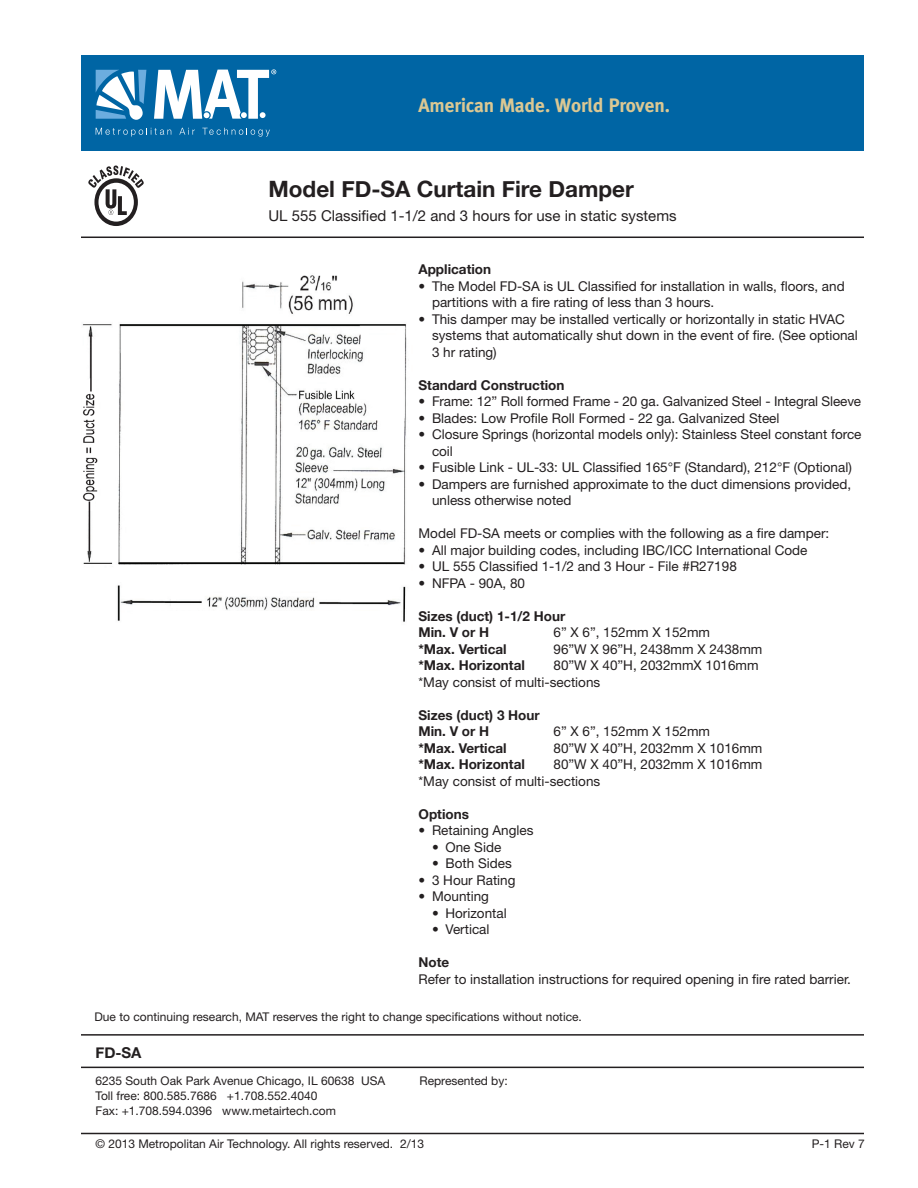
<style>
.page{position:relative;width:918px;height:1188px;background:#fff}
.page>*{position:absolute;margin:0;border:0;box-sizing:border-box;transform-origin:0 0}
.t1{font:700 22.5px "Helvetica Neue";color:#231f20}
.t2{font:700 19.5px "Meta";color:#dbc893}
.t3{font:15px "Helvetica Neue";color:#231f20}
.t4{font:700 15px "Helvetica Neue";color:#231f20}
.t5{font:13.5px/16.5px "Helvetica Neue";color:#231f20}
.t6{font:700 13.5px/16.5px "Helvetica Neue";color:#231f20}
.t7{font:12px/15px "Helvetica Neue";color:#231f20}
</style>
<div class="page">
<svg style="left:88px;top:165px;width:56px;height:61px"></svg>
<hr style="left:81px;top:1133px;width:783px;height:1px;background:#231f20">
<hr style="left:81px;top:1067px;width:783px;height:1px;background:#231f20">
<hr style="left:81px;top:237px;width:783px;height:1px;background:#231f20">
<hr style="left:81px;top:1034px;width:783px;height:2px;background:#231f20">
<div style="left:82px;top:55px;width:782px;height:96px;background:#0065a4"></div>
<svg style="left:96px;top:128px;width:75px;height:9px"></svg>
<svg style="left:179px;top:128px;width:16px;height:7px"></svg>
<svg style="left:202px;top:128px;width:68px;height:9px"></svg>
<svg style="left:96px;top:70px;width:50px;height:50px"></svg>
<svg style="left:154px;top:69px;width:122px;height:50px"></svg>
<img style="left:82px;top:275px;width:325px;height:347px">
<svg style="left:82px;top:380px;width:15px;height:131px"></svg>
<img style="left:83px;top:393px;width:15px;height:107px">
<hr style="left:90px;top:335px;width:2px;height:56px;background:#231f20">
<hr style="left:89px;top:501px;width:1px;height:50px;background:#231f20">
<div style="left:146px;top:612px;width:236px;height:30px;background:#fff"></div>
<div style="left:146px;top:611px;width:234px;height:29px;background:#fff"></div>
<h2 class="t2" style="left:418px;top:94px;width:253px">American Made. World Proven.</h2>
<h1 class="t1" style="left:268px;top:171px;width:367px">Model FD-SA Curtain Fire Damper</h1>
<p class="t3" style="left:268px;top:207px;width:410px">UL 555 Classified 1-1/2 and 3 hours for use in static systems</p>
<p class="t6" style="left:418px;top:262px;width:74px">Application</p>
<p class="t5" style="left:432px;top:278px;width:414px;text-indent:-14px">• The Model FD-SA is UL Classified for installation in walls, floors, and partitions with a fire rating of less than 3 hours.</p>
<p class="t5" style="left:432px;top:311px;width:427px;text-indent:-14px">• This damper may be installed vertically or horizontally in static HVAC systems that automatically shut down in the event of fire. (See optional<br>3 hr rating)</p>
<p class="t6" style="left:418px;top:377px;width:148px">Standard Construction</p>
<p class="t5" style="left:418px;top:393px;width:444px">• Frame: 12” Roll formed Frame - 20 ga. Galvanized Steel - Integral Sleeve</p>
<p class="t5" style="left:418px;top:410px;width:363px">• Blades: Low Profile Roll Formed - 22 ga. Galvanized Steel</p>
<p class="t5" style="left:432px;top:426px;width:431px;text-indent:-14px">• Closure Springs (horizontal models only): Stainless Steel constant force coil</p>
<p class="t5" style="left:418px;top:459px;width:435px">• Fusible Link - UL-33: UL Classified 165°F (Standard), 212°F (Optional)</p>
<p class="t5" style="left:432px;top:476px;width:421px;text-indent:-14px">• Dampers are furnished approximate to the duct dimensions provided, unless otherwise noted</p>
<p class="t5" style="left:418px;top:525px;width:412px">Model FD-SA meets or complies with the following as a fire damper:</p>
<p class="t5" style="left:418px;top:542px;width:391px">• All major building codes, including IBC/ICC International Code</p>
<p class="t5" style="left:418px;top:558px;width:320px">• UL 555 Classified 1-1/2 and 3 Hour - File #R27198</p>
<p class="t5" style="left:418px;top:575px;width:108px">• NFPA - 90A, 80</p>
<p class="t6" style="left:418px;top:608px;width:148px">Sizes (duct) 1-1/2 Hour<br>Min. V or H</p>
<p class="t5" style="left:554px;top:624px;width:158px">6” X 6”, 152mm X 152mm</p>
<p class="t6" style="left:418px;top:641px;width:90px">*Max. Vertical</p>
<p class="t5" style="left:554px;top:641px;width:210px">96”W X 96”H, 2438mm X 2438mm</p>
<p class="t6" style="left:418px;top:658px;width:108px">*Max. Horizontal</p>
<p class="t5" style="left:418px;top:657px;width:342px;text-indent:135px">80”W X 40”H, 2032mmX 1016mm *May consist of multi-sections</p>
<p class="t6" style="left:418px;top:707px;width:123px">Sizes (duct) 3 Hour<br>Min. V or H</p>
<p class="t5" style="left:554px;top:723px;width:158px">6” X 6”, 152mm X 152mm</p>
<p class="t6" style="left:418px;top:740px;width:90px">*Max. Vertical</p>
<p class="t5" style="left:554px;top:740px;width:210px">80”W X 40”H, 2032mm X 1016mm</p>
<p class="t6" style="left:418px;top:757px;width:108px">*Max. Horizontal</p>
<p class="t5" style="left:418px;top:756px;width:345px;text-indent:135px">80”W X 40”H, 2032mm X 1016mm *May consist of multi-sections</p>
<p class="t6" style="left:418px;top:806px;width:52px">Options</p>
<p class="t5" style="left:418px;top:822px;width:117px">• Retaining Angles</p>
<p class="t5" style="left:432px;top:839px;width:71px">• One Side</p>
<p class="t5" style="left:432px;top:855px;width:81px">• Both Sides</p>
<p class="t5" style="left:418px;top:872px;width:99px">• 3 Hour Rating</p>
<p class="t5" style="left:418px;top:888px;width:72px">• Mounting</p>
<p class="t5" style="left:432px;top:905px;width:76px">• Horizontal</p>
<p class="t5" style="left:432px;top:921px;width:59px">• Vertical</p>
<p class="t6" style="left:418px;top:955px;width:32px">Note</p>
<p class="t5" style="left:418px;top:971px;width:434px">Refer to installation instructions for required opening in fire rated barrier.</p>
<p class="t7" style="left:94px;top:1009px;width:489px">Due to continuing research, MAT reserves the right to change specifications without notice.</p>
<p class="t4" style="left:95px;top:1041px;width:48px">FD-SA</p>
<p class="t7" style="left:95px;top:1073px;width:291px">6235 South Oak Park Avenue Chicago, IL 60638 USA</p>
<p class="t7" style="left:419px;top:1073px;width:90px">Represented by:</p>
<p class="t7" style="left:95px;top:1088px;width:242px">Toll free: 800.585.7686 +1.708.552.4040<br>Fax: +1.708.594.0396 www.metairtech.com</p>
<p class="t7" style="left:95px;top:1136px;width:330px">© 2013 Metropolitan Air Technology. All rights reserved. 2/13</p>
<p class="t7" style="left:812px;top:1136px;width:55px">P-1 Rev 7</p>
</div>
